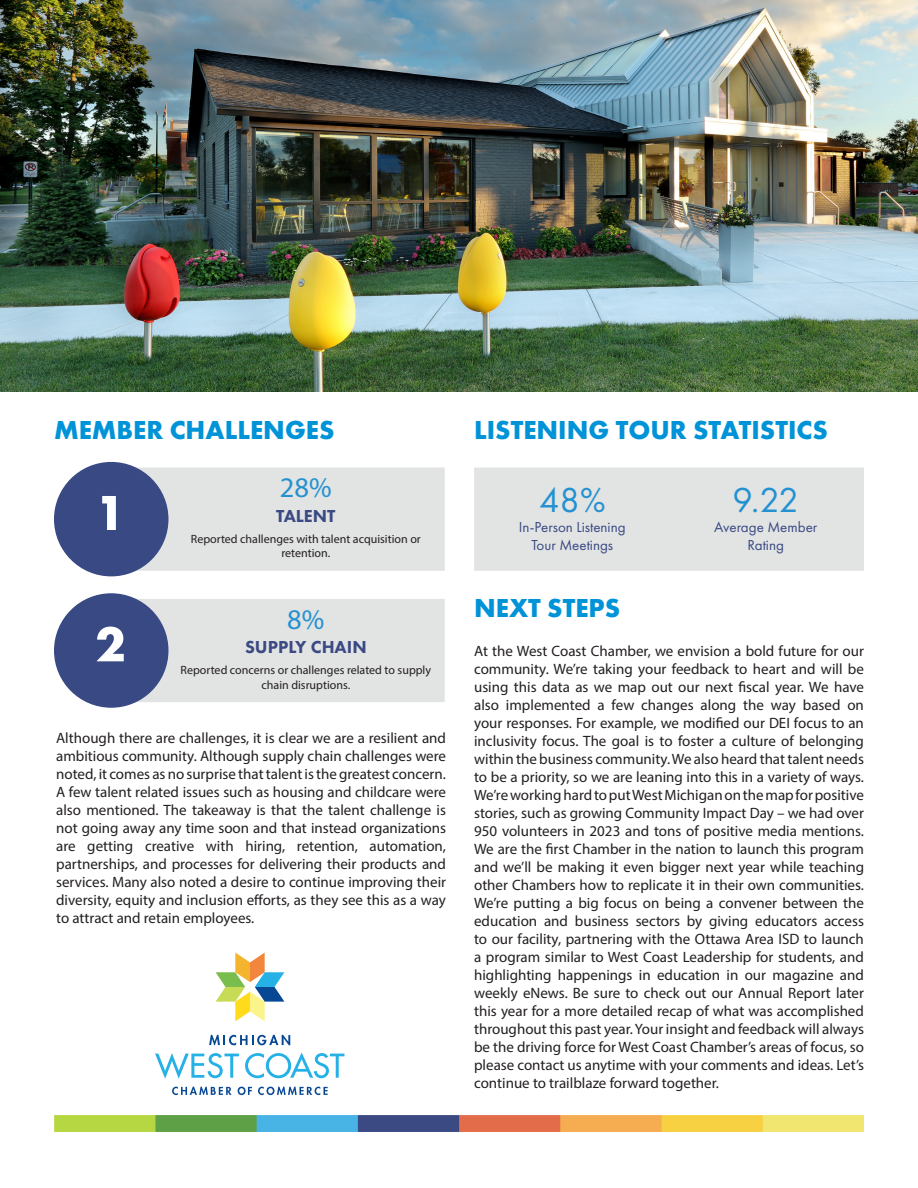
<style>
.page{position:relative;width:918px;height:1188px;background:#fff}
.page>*{position:absolute;margin:0;border:0;box-sizing:border-box;transform-origin:0 0}
.t1{font:700 51px "Futura PT";color:#fff}
.t2{font:36px "Futura PT";color:#2491d0}
.t3{font:28.5px "Myriad Pro";color:#2491d0}
.t4{font:700 27px "Futura PT";color:#0093d7}
.t5{font:800 18px "Futura PT";color:#3c4a84}
.t6{font:15px/18px "Myriad Pro";color:#231f20;text-align:justify}
.t7{font:15px "Futura PT";color:#384984}
.t8{font:12px/14.4px "Myriad Pro";color:#231f20;text-align:center}
</style>
<div class="page">
<div style="left:474px;top:467px;width:390px;height:104px;background:#e2e3e3"></div>
<img style="left:54px;top:1115px;width:810px;height:16px">
<img style="left:0;top:0;width:918px;height:392px">
<div style="left:134px;top:467px;width:311px;height:105px;background:#e2e3e3"></div>
<div style="left:55px;top:463px;width:113px;height:113px;background:#384984;border-radius:50%"></div>
<div style="left:54px;top:462px;width:114px;height:114px;border:2px solid #384984;border-radius:50%"></div>
<div style="left:134px;top:598px;width:311px;height:105px;background:#e2e3e3"></div>
<div style="left:55px;top:594px;width:113px;height:113px;background:#384984;border-radius:50%"></div>
<div style="left:54px;top:593px;width:114px;height:115px;border:2px solid #384984;border-radius:50%"></div>
<svg style="left:216px;top:953px;width:68px;height:68px"></svg>
<svg style="left:155px;top:1053px;width:84px;height:26px"></svg>
<svg style="left:245px;top:1053px;width:99px;height:25px"></svg>
<svg style="left:209px;top:1035px;width:81px;height:10px"></svg>
<svg style="left:172px;top:1087px;width:60px;height:8px"></svg>
<svg style="left:238px;top:1087px;width:14px;height:8px"></svg>
<svg style="left:258px;top:1087px;width:70px;height:8px"></svg>
<p class="t4" style="left:54px;top:412px;width:282px">MEMBER CHALLENGES</p>
<p class="t4" style="left:474px;top:412px;width:355px">LISTENING TOUR STATISTICS</p>
<p class="t1" style="left:95px;top:480px;width:32px">1</p>
<p class="t1" style="left:95px;top:611px;width:32px">2</p>
<p class="t3" style="left:280px;top:470px;width:53px">28%</p>
<p class="t5" style="left:276px;top:504px;width:61px">TALENT</p>
<p class="t8" style="left:191px;top:531px;width:231px">Reported challenges with talent acquisition or retention.</p>
<p class="t3" style="left:287px;top:602px;width:39px">8%</p>
<p class="t5" style="left:245px;top:636px;width:123px">SUPPLY CHAIN</p>
<p class="t8" style="left:181px;top:663px;width:252px">Reported concerns or challenges related to supply chain disruptions.</p>
<p class="t6" style="left:56px;top:729px;width:391px">Although there are challenges, it is clear we are a resilient and ambitious community. Although supply chain challenges were noted, it comes as no surprise that talent is the greatest concern.<br>A few talent related issues such as housing and childcare were also mentioned. The takeaway is that the talent challenge is not going away any time soon and that instead organizations are getting creative with hiring, retention, automation, partnerships, and processes for delivering their products and services. Many also noted a desire to continue improving their diversity, equity and inclusion efforts, as they see this as a way to attract and retain employees.</p>
<p class="t2" style="left:539px;top:479px;width:68px">48%</p>
<p class="t7" style="left:519px;top:518px;width:108px">In-Person Listening</p>
<p class="t7" style="left:531px;top:536px;width:83px">Tour Meetings</p>
<p class="t2" style="left:733px;top:479px;width:68px">9.22</p>
<p class="t7" style="left:714px;top:518px;width:105px">Average Member</p>
<p class="t7" style="left:748px;top:536px;width:38px">Rating</p>
<p class="t4" style="left:474px;top:591px;width:148px">NEXT STEPS</p>
<p class="t6" style="left:474px;top:642px;width:391px">At the West Coast Chamber, we envision a bold future for our community. We’re taking your feedback to heart and will be using this data as we map out our next fiscal year. We have also implemented a few changes along the way based on your responses. For example, we modified our DEI focus to an inclusivity focus. The goal is to foster a culture of belonging within the business community. We also heard that talent needs to be a priority, so we are leaning into this in a variety of ways.<br>We’re working hard to put West Michigan on the map for positive stories, such as growing Community Impact Day – we had over 950 volunteers in 2023 and tons of positive media mentions.<br>We are the first Chamber in the nation to launch this program and we’ll be making it even bigger next year while teaching other Chambers how to replicate it in their own communities.<br>We’re putting a big focus on being a convener between the education and business sectors by giving educators access to our facility, partnering with the Ottawa Area ISD to launch a program similar to West Coast Leadership for students, and highlighting happenings in education in our magazine and weekly eNews. Be sure to check out our Annual Report later this year for a more detailed recap of what was accomplished throughout this past year. Your insight and feedback will always be the driving force for West Coast Chamber’s areas of focus, so please contact us anytime with your comments and ideas. Let’s continue to trailblaze forward together.</p>
</div>
